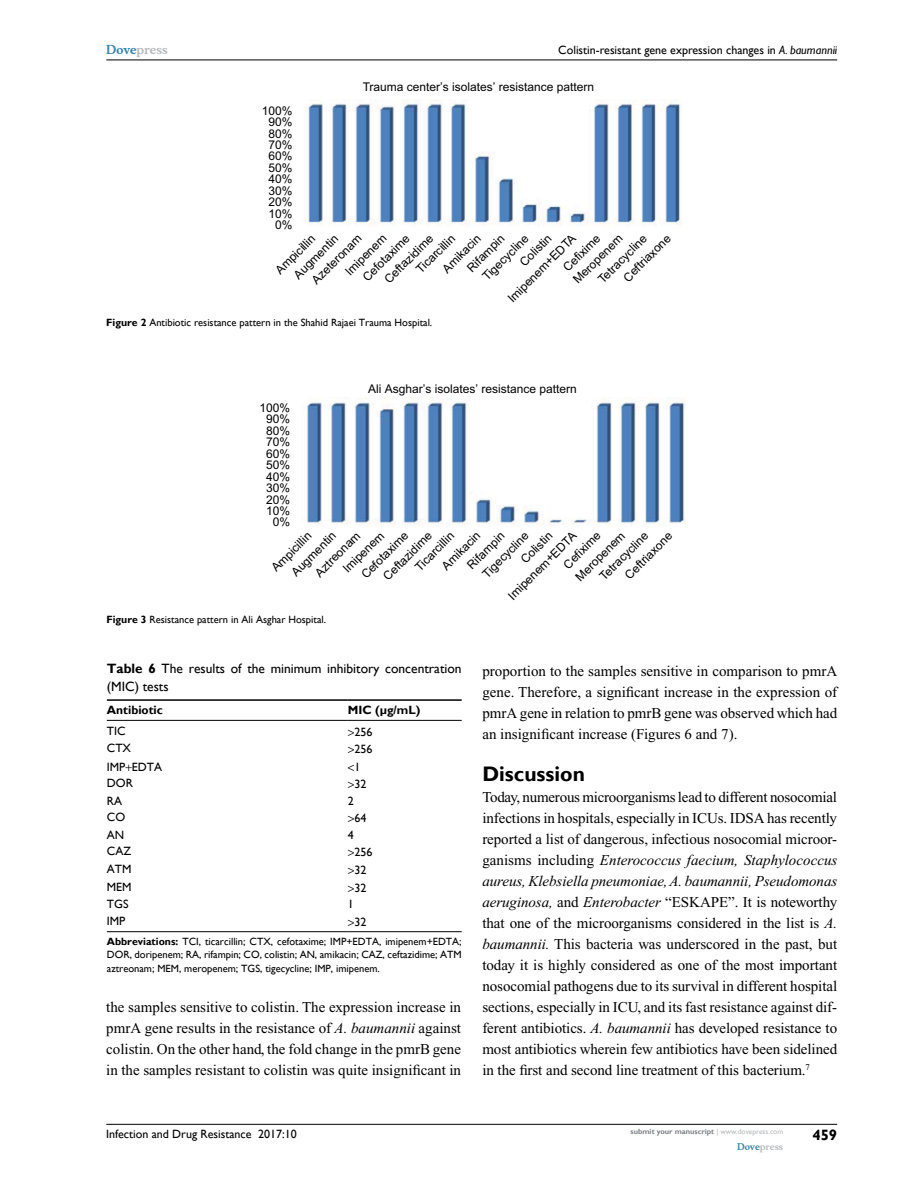
<style>
.page{position:relative;width:918px;height:1188px;background:#fff}
.page>*{position:absolute;margin:0;border:0;box-sizing:border-box;transform-origin:0 0}
.t1{font:700 21px "Gill Sans";color:#000}
.t2{font:15px/21px "Times New Roman";color:#000;text-align:justify}
.t3{font:700 15px "Gill Sans";color:#000}
.t4{font:13.5px/18px "Gill Sans";color:#000}
.t5{font:12px/18.1px "Arial";color:#000}
.t6{font:12px "Gill Sans";color:#000}
.t7{font:700 12px "Gill Sans";color:#000}
.t8{font:700 12px "Musee";color:#b8babc}
.t9{font:10.5px/13.5px "Gill Sans";color:#000;text-align:justify}
.t10{font:700 9px "Musee";color:#b8babc}
.t11{font:700 7.5px "Gill Sans";color:#808285}
.s1{color:#3785ad}
.s2{font-style:italic}
.s3{font-weight:700}
.s4{font-weight:400;color:#b8babc}
</style>
<div class="page">
<hr style="left:106px;top:1124px;width:731px;height:1px;background:#000">
<hr style="left:106px;top:60px;width:731px;height:1px;background:#000">
<hr style="left:107px;top:699px;width:241px;height:2px;background:#000">
<hr style="left:348px;top:699px;width:114px;height:2px;background:#000">
<hr style="left:107px;top:720px;width:241px;height:1px;background:#000">
<hr style="left:348px;top:720px;width:114px;height:1px;background:#000">
<hr style="left:107px;top:931px;width:241px;height:1px;background:#000">
<hr style="left:348px;top:931px;width:114px;height:1px;background:#000">
<img style="left:308px;top:100px;width:374px;height:126px">
<img style="left:307px;top:399px;width:378px;height:127px">
<p class="t8" style="left:106px;top:43px;width:63px"><span class="s1">Dove</span>press</p>
<p class="t6" style="left:558px;top:43px;width:280px">Colistin-resistant gene expression changes in <span class="s2">A. baumannii</span></p>
<p class="t5" style="left:262px;top:102px;width:32px">100%</p>
<p class="t5" style="left:269px;top:114px;width:26px">90%</p>
<p class="t5" style="left:269px;top:125px;width:26px">80%</p>
<p class="t5" style="left:269px;top:137px;width:26px">70%</p>
<p class="t5" style="left:269px;top:148px;width:26px">60%</p>
<p class="t5" style="left:269px;top:160px;width:26px">50%</p>
<p class="t5" style="left:269px;top:171px;width:26px">40%</p>
<p class="t5" style="left:269px;top:183px;width:26px">30%</p>
<p class="t5" style="left:269px;top:194px;width:26px">20%</p>
<p class="t5" style="left:269px;top:205px;width:26px">10%</p>
<p class="t5" style="left:275px;top:217px;width:19px">0%</p>
<p class="t5" style="left:363px;top:79px;width:233px">Trauma center’s isolates’ resistance pattern</p>
<p class="t5" style="left:504px;top:295px;width:92px;rotate:-45deg">Imipenem+EDTA</p>
<p class="t5" style="left:359px;top:273px;width:62px;rotate:-45deg">Cefotaxime</p>
<p class="t5" style="left:381px;top:275px;width:65px;rotate:-45deg">Ceftazidime</p>
<p class="t5" style="left:479px;top:273px;width:61px;rotate:-45deg">Tigecycline</p>
<p class="t5" style="left:560px;top:264px;width:48px;rotate:-45deg">Cefixime</p>
<p class="t5" style="left:594px;top:275px;width:65px;rotate:-45deg">Tetracycline</p>
<p class="t5" style="left:620px;top:274px;width:63px;rotate:-45deg">Ceftriaxone</p>
<p class="t5" style="left:308px;top:276px;width:66px;rotate:-45deg">Azeteronam</p>
<p class="t5" style="left:342px;top:267px;width:54px;rotate:-45deg">lmipenem</p>
<p class="t5" style="left:570px;top:276px;width:66px;rotate:-45deg">Meropenem</p>
<p class="t5" style="left:272px;top:266px;width:52px;rotate:-45deg">Ampicillin</p>
<p class="t5" style="left:290px;top:271px;width:59px;rotate:-45deg">Augmentin</p>
<p class="t5" style="left:426px;top:252px;width:50px;text-indent:-19px;rotate:-45deg">Ticarcillin<br>Amikacin</p>
<p class="t5" style="left:463px;top:264px;width:49px;rotate:-45deg">Rifampin</p>
<p class="t5" style="left:516px;top:258px;width:41px;rotate:-45deg">Colistin</p>
<p class="t9" style="left:106px;top:316px;width:328px"><span class="s3">Figure 2</span> Antibiotic resistance pattern in the Shahid Rajaei Trauma Hospital.</p>
<p class="t5" style="left:260px;top:400px;width:32px">100%</p>
<p class="t5" style="left:266px;top:411px;width:26px">90%</p>
<p class="t5" style="left:266px;top:423px;width:26px">80%</p>
<p class="t5" style="left:266px;top:434px;width:26px">70%</p>
<p class="t5" style="left:266px;top:446px;width:26px">60%</p>
<p class="t5" style="left:266px;top:457px;width:26px">50%</p>
<p class="t5" style="left:266px;top:468px;width:26px">40%</p>
<p class="t5" style="left:266px;top:480px;width:26px">30%</p>
<p class="t5" style="left:266px;top:491px;width:26px">20%</p>
<p class="t5" style="left:266px;top:503px;width:26px">10%</p>
<p class="t5" style="left:273px;top:514px;width:19px">0%</p>
<p class="t5" style="left:368px;top:380px;width:210px">Ali Asghar’s isolates’ resistance pattern</p>
<p class="t5" style="left:505px;top:592px;width:92px;rotate:-45deg">Imipenem+EDTA</p>
<p class="t5" style="left:358px;top:571px;width:62px;rotate:-45deg">Cefotaxime</p>
<p class="t5" style="left:380px;top:573px;width:65px;rotate:-45deg">Ceftazidime</p>
<p class="t5" style="left:479px;top:570px;width:61px;rotate:-45deg">Tigecycline</p>
<p class="t5" style="left:560px;top:561px;width:48px;rotate:-45deg">Cefixime</p>
<p class="t5" style="left:596px;top:573px;width:65px;rotate:-45deg">Tetracycline</p>
<p class="t5" style="left:621px;top:571px;width:63px;rotate:-45deg">Ceftriaxone</p>
<p class="t5" style="left:311px;top:569px;width:60px;rotate:-45deg">Aztreonam</p>
<p class="t5" style="left:340px;top:565px;width:54px;rotate:-45deg">lmipenem</p>
<p class="t5" style="left:572px;top:573px;width:66px;rotate:-45deg">Meropenem</p>
<p class="t5" style="left:268px;top:564px;width:52px;rotate:-45deg">Ampicillin</p>
<p class="t5" style="left:288px;top:568px;width:59px;rotate:-45deg">Augmentin</p>
<p class="t5" style="left:425px;top:549px;width:50px;line-height:18.6px;text-indent:-19px;rotate:-45deg">Ticarcillin<br>Amikacin</p>
<p class="t5" style="left:464px;top:561px;width:49px;rotate:-45deg">Rifampin</p>
<p class="t5" style="left:517px;top:556px;width:41px;rotate:-45deg">Colistin</p>
<p class="t9" style="left:106px;top:613px;width:221px"><span class="s3">Figure 3</span> Resistance pattern in Ali Asghar Hospital.</p>
<p class="t4" style="left:107px;top:660px;width:356px"><span class="s3">Table 6</span> The results of the minimum inhibitory concentration (MIC) tests</p>
<p class="t7" style="left:107px;top:703px;width:57px">Antibiotic</p>
<p class="t7" style="left:348px;top:703px;width:74px">MIC (μg/mL)</p>
<p class="t6" style="left:107px;top:724px;width:20px">TIC</p>
<p class="t6" style="left:354px;top:725px;width:19px">256</p>
<p class="t6" style="left:107px;top:741px;width:26px">CTX</p>
<p class="t6" style="left:354px;top:742px;width:19px">256</p>
<p class="t6" style="left:107px;top:760px;width:57px">IMP EDTA</p>
<p class="t6" style="left:354px;top:760px;width:7px">1</p>
<p class="t6" style="left:107px;top:776px;width:28px">DOR</p>
<p class="t6" style="left:354px;top:777px;width:13px">32</p>
<p class="t6" style="left:107px;top:794px;width:17px">RA</p>
<p class="t6" style="left:348px;top:794px;width:7px">2</p>
<p class="t6" style="left:107px;top:810px;width:20px">CO</p>
<p class="t6" style="left:354px;top:811px;width:13px">64</p>
<p class="t6" style="left:107px;top:828px;width:19px">AN</p>
<p class="t6" style="left:348px;top:828px;width:7px">4</p>
<p class="t6" style="left:107px;top:844px;width:26px">CAZ</p>
<p class="t6" style="left:354px;top:845px;width:19px">256</p>
<p class="t6" style="left:107px;top:862px;width:26px">ATM</p>
<p class="t6" style="left:354px;top:863px;width:13px">32</p>
<p class="t6" style="left:107px;top:880px;width:26px">MEM</p>
<p class="t6" style="left:354px;top:881px;width:13px">32</p>
<p class="t6" style="left:107px;top:897px;width:23px">TGS</p>
<p class="t6" style="left:348px;top:897px;width:7px">1</p>
<p class="t6" style="left:107px;top:914px;width:20px">IMP</p>
<p class="t6" style="left:354px;top:915px;width:13px">32</p>
<p class="t9" style="left:107px;top:935px;width:356px"><span class="s3">Abbreviations:</span> TCI, ticarcillin; CTX, cefotaxime; IMP+EDTA, imipenem+EDTA; DOR, doripenem; RA, rifampin; CO, colistin; AN, amikacin; CAZ, ceftazidime; ATM aztreonam; MEM, meropenem; TGS, tigecycline; IMP, imipenem.</p>
<p class="t2" style="left:106px;top:996px;width:356px">the samples sensitive to colistin. The expression increase in pmrA gene results in the resistance of <span class="s2">A. baumannii</span> against colistin. On the other hand, the fold change in the pmrB gene in the samples resistant to colistin was quite insignificant in</p>
<p class="t2" style="left:482px;top:660px;width:356px">proportion to the samples sensitive in comparison to pmrA gene. Therefore, a significant increase in the expression of pmrA gene in relation to pmrB gene was observed which had an insignificant increase (Figures 6 and 7).</p>
<h1 class="t1" style="left:482px;top:761px;width:104px">Discussion</h1>
<p class="t2" style="left:482px;top:786px;width:357px">Today, numerous microorganisms lead to different nosocomial infections in hospitals, especially in ICUs. IDSA has recently reported a list of dangerous, infectious nosocomial microor&shy;ganisms including <span class="s2">Enterococcus faecium, Staphylococcus aureus, Klebsiella pneumoniae, A. baumannii, Pseudomonas aeruginosa,</span> and <span class="s2">Enterobacter</span> “ESKAPE”. It is noteworthy that one of the microorganisms considered in the list is <span class="s2">A. baumannii.</span> This bacteria was underscored in the past, but today it is highly considered as one of the most important nosocomial pathogens due to its survival in different hospital sections, especially in ICU, and its fast resistance against dif&shy;ferent antibiotics. <span class="s2">A. baumannii</span> has developed resistance to most antibiotics wherein few antibiotics have been sidelined in the first and second line treatment of this bacterium.<sup>7</sup></p>
<p class="t6" style="left:106px;top:1127px;width:192px">Infection and Drug Resistance 2017:10</p>
<p class="t11" style="left:631px;top:1127px;width:154px">submit your manuscript <span class="s4">| www.dovepress.com</span></p>
<p class="t10" style="left:737px;top:1141px;width:48px"><span class="s1">Dove</span>press</p>
<p class="t3" style="left:812px;top:1126px;width:26px">459</p>
</div>
